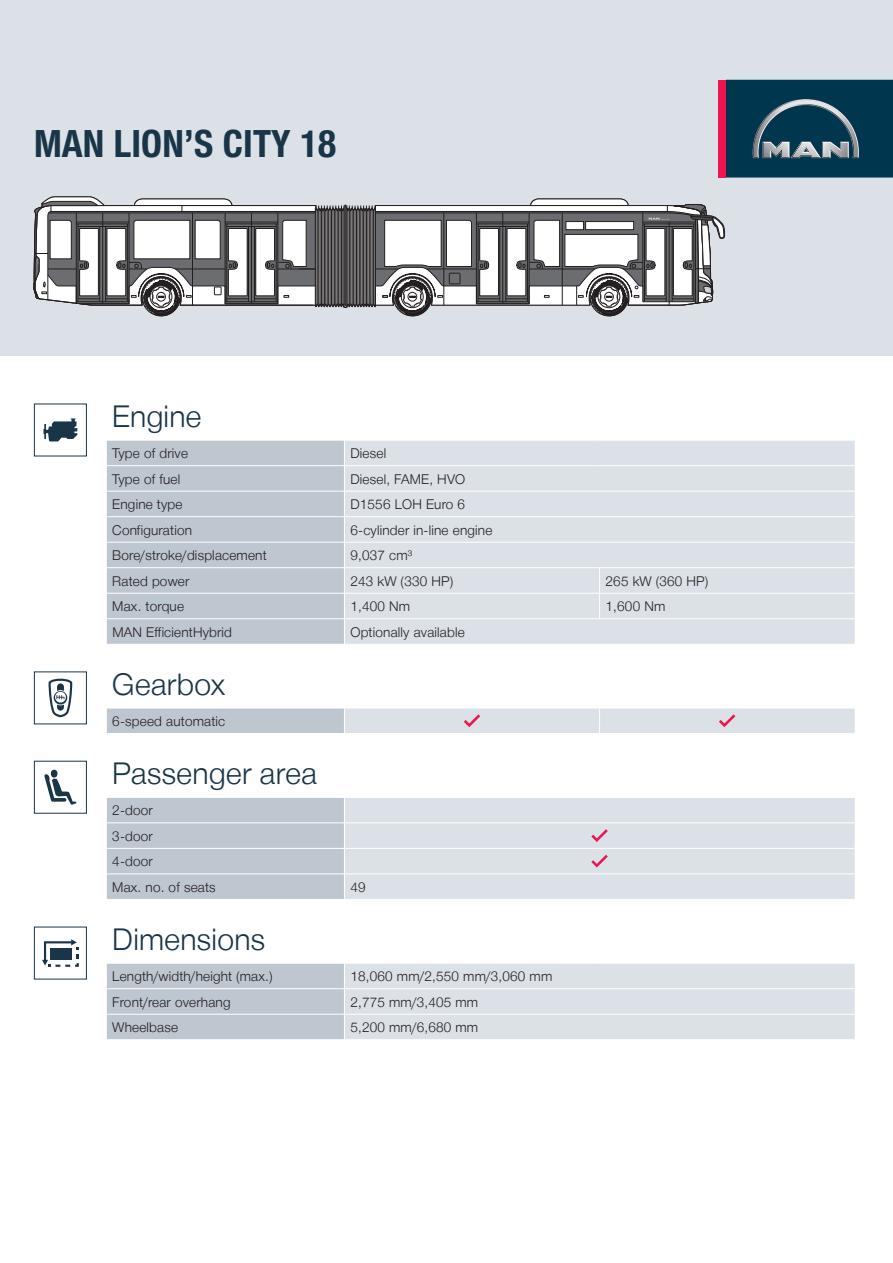
<style>
.page{position:relative;width:893px;height:1263px;background:#fff}
.page>*{position:absolute;margin:0;border:0;box-sizing:border-box;transform-origin:0 0}
.t1{font:700 37.5px "Man Global Pro Condensed";letter-spacing:.005em;color:#1a3548}
.t2{font:300 30px "Man Global Pro";letter-spacing:.01em;color:#1a3548}
.t3{font:300 13.5px/25.5px "Man Global Pro";letter-spacing:.015em;color:#231f20}
</style>
<div class="page">
<div style="left:0;top:0;width:893px;height:355px;background:#dbe1e7"></div>
<svg style="left:107px;top:441px;width:237px;height:598px;fill:#bec6d0"></svg>
<svg style="left:345px;top:441px;width:510px;height:598px;fill:#dbe1e7"></svg>
<hr style="left:106px;top:465px;width:238px;height:1px;background:#fff">
<hr style="left:344px;top:465px;width:256px;height:1px;background:#fff">
<hr style="left:600px;top:465px;width:255px;height:1px;background:#fff">
<hr style="left:106px;top:491px;width:238px;height:1px;background:#fff">
<hr style="left:344px;top:491px;width:256px;height:1px;background:#fff">
<hr style="left:600px;top:491px;width:255px;height:1px;background:#fff">
<hr style="left:106px;top:516px;width:238px;height:1px;background:#fff">
<hr style="left:344px;top:516px;width:256px;height:1px;background:#fff">
<hr style="left:600px;top:516px;width:255px;height:1px;background:#fff">
<hr style="left:106px;top:542px;width:238px;height:1px;background:#fff">
<hr style="left:344px;top:542px;width:256px;height:1px;background:#fff">
<hr style="left:600px;top:542px;width:255px;height:1px;background:#fff">
<hr style="left:106px;top:567px;width:238px;height:1px;background:#fff">
<hr style="left:344px;top:567px;width:256px;height:1px;background:#fff">
<hr style="left:600px;top:567px;width:255px;height:1px;background:#fff">
<hr style="left:344px;top:593px;width:256px;height:1px;background:#fff">
<hr style="left:600px;top:593px;width:255px;height:1px;background:#fff">
<hr style="left:106px;top:593px;width:238px;height:1px;background:#fff">
<hr style="left:344px;top:644px;width:256px;height:1px;background:#fff">
<hr style="left:600px;top:644px;width:255px;height:1px;background:#fff">
<hr style="left:106px;top:665px;width:238px;height:1px;background:#fff">
<hr style="left:344px;top:665px;width:256px;height:1px;background:#fff">
<hr style="left:600px;top:665px;width:255px;height:1px;background:#fff">
<hr style="left:106px;top:708px;width:238px;height:1px;background:#fff">
<hr style="left:106px;top:733px;width:238px;height:1px;background:#fff">
<hr style="left:344px;top:733px;width:256px;height:1px;background:#fff">
<hr style="left:600px;top:733px;width:255px;height:1px;background:#fff">
<hr style="left:106px;top:754px;width:238px;height:1px;background:#fff">
<hr style="left:344px;top:754px;width:256px;height:1px;background:#fff">
<hr style="left:600px;top:754px;width:255px;height:1px;background:#fff">
<hr style="left:106px;top:797px;width:238px;height:1px;background:#fff">
<hr style="left:344px;top:797px;width:256px;height:1px;background:#fff">
<hr style="left:600px;top:797px;width:255px;height:1px;background:#fff">
<hr style="left:106px;top:822px;width:238px;height:1px;background:#fff">
<hr style="left:344px;top:822px;width:256px;height:1px;background:#fff">
<hr style="left:600px;top:822px;width:255px;height:1px;background:#fff">
<hr style="left:106px;top:848px;width:238px;height:1px;background:#fff">
<hr style="left:344px;top:848px;width:256px;height:1px;background:#fff">
<hr style="left:600px;top:848px;width:255px;height:1px;background:#fff">
<hr style="left:106px;top:873px;width:238px;height:1px;background:#fff">
<hr style="left:344px;top:873px;width:256px;height:1px;background:#fff">
<hr style="left:600px;top:873px;width:255px;height:1px;background:#fff">
<hr style="left:106px;top:899px;width:238px;height:1px;background:#fff">
<hr style="left:344px;top:899px;width:256px;height:1px;background:#fff">
<hr style="left:600px;top:899px;width:255px;height:1px;background:#fff">
<hr style="left:106px;top:920px;width:238px;height:1px;background:#fff">
<hr style="left:344px;top:920px;width:256px;height:1px;background:#fff">
<hr style="left:600px;top:920px;width:255px;height:1px;background:#fff">
<hr style="left:106px;top:963px;width:238px;height:1px;background:#fff">
<hr style="left:344px;top:963px;width:256px;height:1px;background:#fff">
<hr style="left:600px;top:963px;width:255px;height:1px;background:#fff">
<hr style="left:106px;top:988px;width:238px;height:1px;background:#fff">
<hr style="left:344px;top:988px;width:256px;height:1px;background:#fff">
<hr style="left:600px;top:988px;width:255px;height:1px;background:#fff">
<hr style="left:106px;top:1014px;width:238px;height:1px;background:#fff">
<hr style="left:344px;top:1014px;width:256px;height:1px;background:#fff">
<hr style="left:600px;top:1014px;width:255px;height:1px;background:#fff">
<hr style="left:106px;top:618px;width:238px;height:1px;background:#fff">
<hr style="left:106px;top:644px;width:238px;height:1px;background:#fff">
<svg style="left:599px;top:568px;width:1px;height:50px"></svg>
<hr style="left:344px;top:618px;width:256px;height:1px;background:#fff">
<hr style="left:600px;top:618px;width:255px;height:1px;background:#fff">
<hr style="left:344px;top:708px;width:256px;height:1px;background:#fff">
<hr style="left:600px;top:708px;width:255px;height:1px;background:#fff">
<svg style="left:599px;top:709px;width:1px;height:24px"></svg>
<div style="left:34px;top:404px;width:53px;height:52px;border:1px solid #1a3548"></div>
<svg style="left:43px;top:418px;width:34px;height:23px"></svg>
<div style="left:34px;top:671px;width:53px;height:53px;border:1px solid #1a3548"></div>
<svg style="left:48px;top:679px;width:25px;height:38px"></svg>
<svg style="left:464px;top:714px;width:16px;height:13px"></svg>
<svg style="left:719px;top:714px;width:16px;height:13px"></svg>
<div style="left:34px;top:761px;width:53px;height:52px;border:1px solid #1a3548"></div>
<div style="left:51px;top:770px;width:7px;height:7px;background:#1a3548;border-radius:50%"></div>
<svg style="left:44px;top:774px;width:32px;height:31px"></svg>
<svg style="left:591px;top:829px;width:17px;height:13px"></svg>
<svg style="left:591px;top:855px;width:17px;height:12px"></svg>
<div style="left:34px;top:927px;width:53px;height:52px;border:1px solid #1a3548"></div>
<svg style="left:42px;top:939px;width:37px;height:28px"></svg>
<svg style="left:34px;top:196px;width:691px;height:121px"></svg>
<div style="left:719px;top:80px;width:7px;height:98px;background:#ed1450"></div>
<svg style="left:726px;top:80px;width:167px;height:98px;background:#17465b"></svg>
<h1 class="t1" style="left:34px;top:122px;width:304px">MAN LION’S CITY 18</h1>
<h2 class="t2" style="left:112px;top:399px;width:91px">Engine</h2>
<p class="t3" style="left:112px;top:441px;width:77px">Type of drive</p>
<p class="t3" style="left:350px;top:441px;width:37px">Diesel</p>
<p class="t3" style="left:112px;top:466px;width:70px">Type of fuel</p>
<p class="t3" style="left:350px;top:466px;width:116px">Diesel, FAME, HVO</p>
<p class="t3" style="left:112px;top:492px;width:72px">Engine type</p>
<p class="t3" style="left:350px;top:492px;width:116px">D1556 LOH Euro 6</p>
<p class="t3" style="left:112px;top:517px;width:81px">Configuration</p>
<p class="t3" style="left:350px;top:517px;width:143px">6-cylinder in-line engine</p>
<p class="t3" style="left:112px;top:543px;width:156px">Bore/stroke/displacement</p>
<p class="t3" style="left:350px;top:543px;width:63px">9,037 cm³</p>
<p class="t3" style="left:112px;top:568px;width:79px">Rated power</p>
<p class="t3" style="left:350px;top:568px;width:104px">243 kW (330 HP)</p>
<p class="t3" style="left:606px;top:568px;width:104px">265 kW (360 HP)</p>
<p class="t3" style="left:112px;top:594px;width:73px">Max. torque</p>
<p class="t3" style="left:350px;top:594px;width:61px">1,400 Nm</p>
<p class="t3" style="left:606px;top:594px;width:61px">1,600 Nm</p>
<p class="t3" style="left:112px;top:619px;width:121px">MAN EfficientHybrid</p>
<p class="t3" style="left:350px;top:619px;width:116px">Optionally available</p>
<h2 class="t2" style="left:112px;top:667px;width:114px">Gearbox</h2>
<p class="t3" style="left:112px;top:709px;width:115px">6-speed automatic</p>
<h2 class="t2" style="left:112px;top:756px;width:206px">Passenger area</h2>
<p class="t3" style="left:112px;top:798px;width:105px">2-door<br>3-door<br>4-door<br>Max. no. of seats</p>
<p class="t3" style="left:350px;top:874px;width:17px">49</p>
<h2 class="t2" style="left:112px;top:922px;width:154px">Dimensions</h2>
<p class="t3" style="left:112px;top:964px;width:162px">Length/width/height (max.)</p>
<p class="t3" style="left:350px;top:964px;width:203px">18,060 mm/2,550 mm/3,060 mm</p>
<p class="t3" style="left:112px;top:989px;width:120px">Front/rear overhang</p>
<p class="t3" style="left:350px;top:989px;width:129px">2,775 mm/3,405 mm</p>
<p class="t3" style="left:112px;top:1015px;width:67px">Wheelbase</p>
<p class="t3" style="left:350px;top:1015px;width:129px">5,200 mm/6,680 mm</p>
</div>
